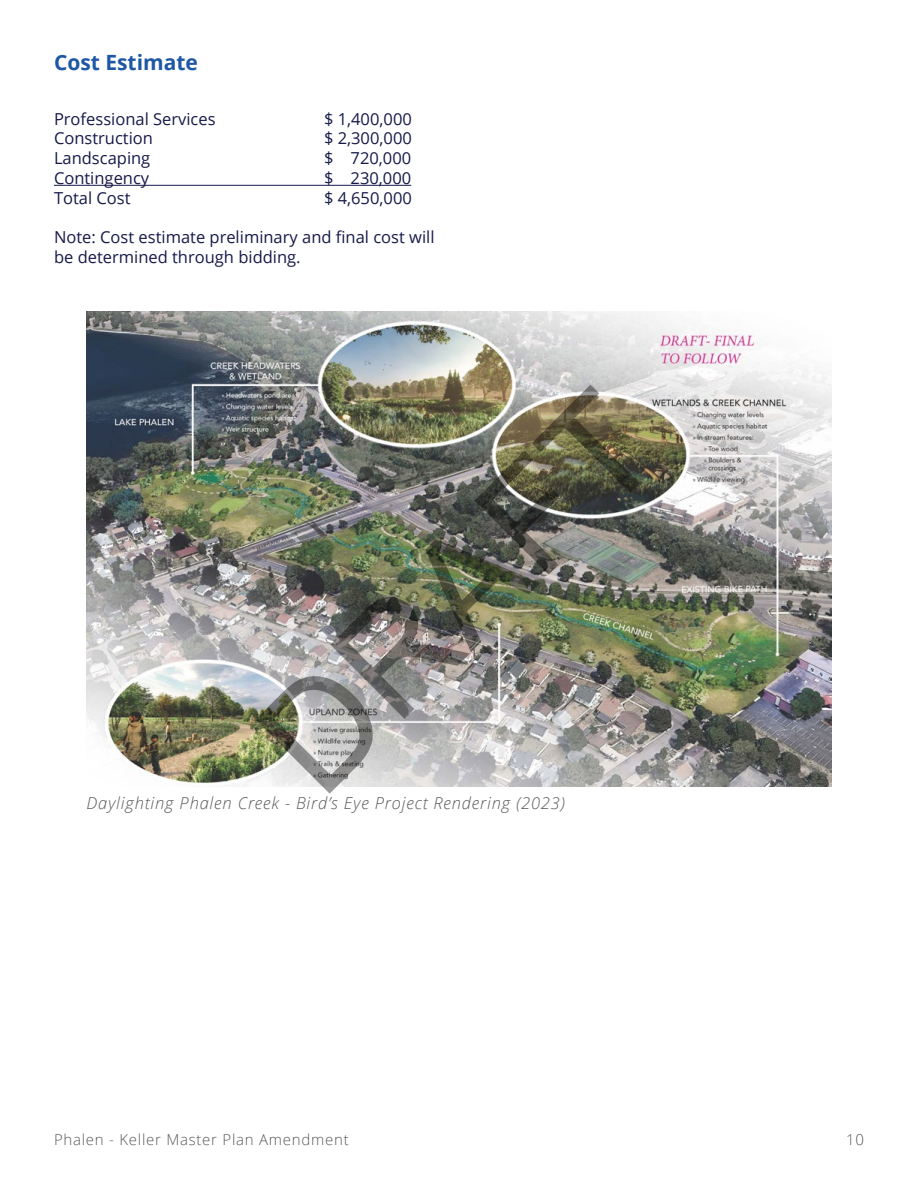
<style>
.page{position:relative;width:918px;height:1188px;background:#fff}
.page>*{position:absolute;margin:0;border:0;box-sizing:border-box;transform-origin:0 0}
.t1{font:146.4px "Arial";color:rgb(0 0 0/.4)}
.t2{font:700 21px "Open Sans";color:#1d57a5}
.t3{font:16.5px/19.8px "Open Sans";color:#161a49}
.t4{font:italic 300 16.5px "Open Sans";letter-spacing:.05em;color:#58595b}
.t5{font:300 15px "Open Sans";letter-spacing:.05em;color:#58595b}
</style>
<div class="page">
<img style="left:86px;top:311px;width:746px;height:476px">
<hr style="left:54px;top:185px;width:357px;height:1px;background:#161a49">
<p class="t2" style="left:54px;top:48px;width:145px">Cost Estimate</p>
<p class="t3" style="left:54px;top:108px;width:163px">Professional Services</p>
<p class="t3" style="left:324px;top:108px;width:89px">$ 1,400,000</p>
<p class="t3" style="left:54px;top:128px;width:101px">Construction</p>
<p class="t3" style="left:324px;top:128px;width:89px">$ 2,300,000</p>
<p class="t3" style="left:54px;top:148px;width:98px">Landscaping</p>
<p class="t3" style="left:324px;top:148px;width:89px">$ 720,000</p>
<p class="t3" style="left:54px;top:168px;width:97px">Contingency</p>
<p class="t3" style="left:324px;top:168px;width:89px">$ 230,000</p>
<p class="t3" style="left:54px;top:188px;width:78px">Total Cost</p>
<p class="t3" style="left:324px;top:188px;width:89px">$ 4,650,000</p>
<p class="t3" style="left:54px;top:227px;width:382px">Note: Cost estimate preliminary and final cost will be determined through bidding.</p>
<h1 class="t1" style="left:214px;top:694px;width:489px;rotate:-45deg">DRAFT</h1>
<p class="t4" style="left:86px;top:791px;width:480px">Daylighting Phalen Creek - Bird’s Eye Project Rendering (2023)</p>
<p class="t5" style="left:54px;top:1130px;width:296px">Phalen - Keller Master Plan Amendment</p>
<p class="t5" style="left:846px;top:1130px;width:19px">10</p>
</div>
